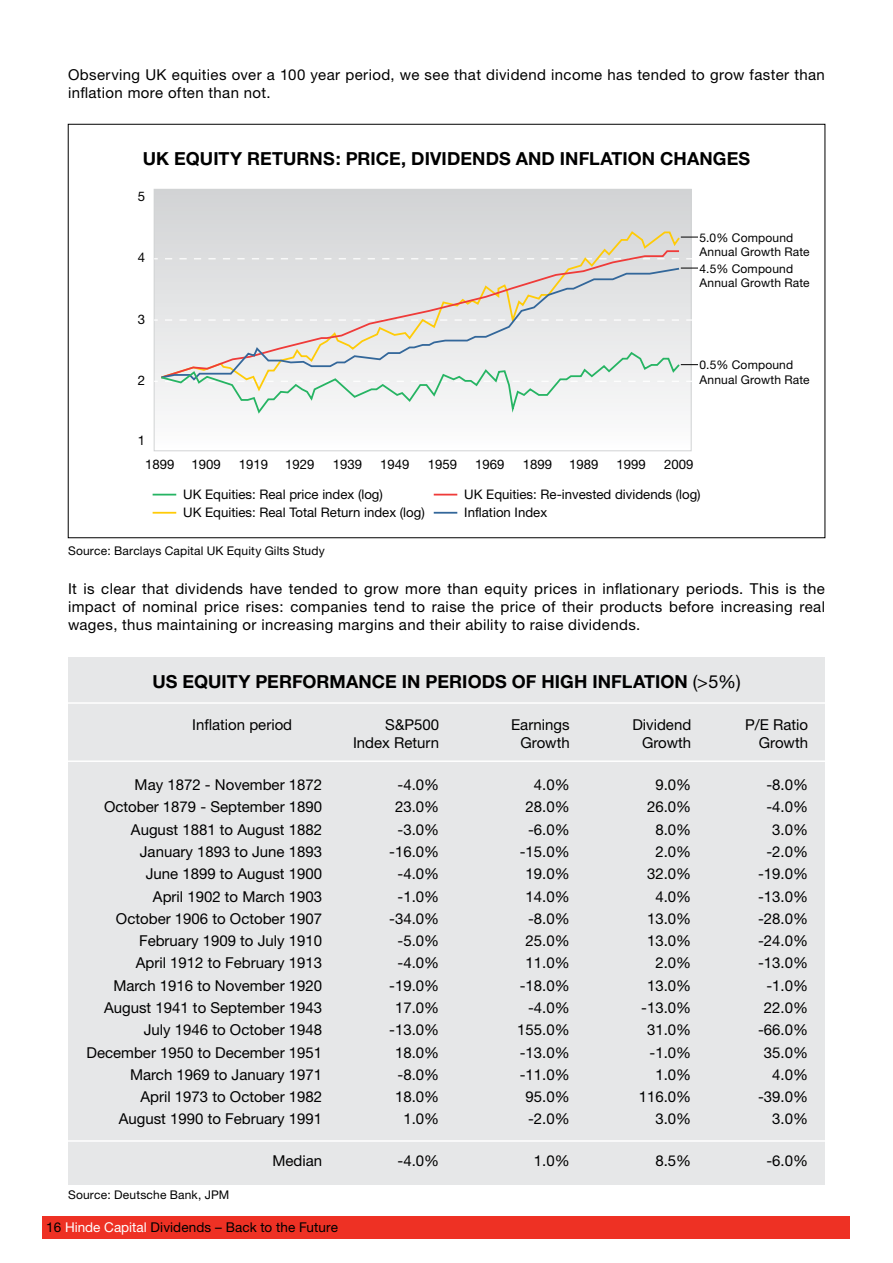
<style>
.page{position:relative;width:893px;height:1263px;background:#fff}
.page>*{position:absolute;margin:0;border:0;box-sizing:border-box;transform-origin:0 0}
.t1{font:700 18px "Helvetica Neue";letter-spacing:.005em;color:#000}
.t2{font:15px/18px "Helvetica Neue";color:#000;text-align:justify}
.t3{font:15px/18px "Helvetica Neue";letter-spacing:.025em;color:#000}
.t4{font:13.5px "Helvetica Neue";letter-spacing:.005em;color:#000}
.t5{font:13.2px/18.1px "Helvetica Neue";color:#000}
.t6{font:12px/14.4px "Helvetica Neue";letter-spacing:.015em;color:#000}
.s1{font-weight:400}
.s2{color:#fff}
</style>
<div class="page">
<div style="left:68px;top:657px;width:757px;height:527px;background:#e6e7e8"></div>
<div style="left:156px;top:191px;width:533px;height:160px;background:#d5d7d8"></div>
<div style="left:154px;top:189px;width:537px;height:262px;border:1px solid #d1d3d4"></div>
<svg style="left:153px;top:494px;width:23px;height:1px"></svg>
<hr style="left:153px;top:512px;width:23px;height:2px;background:#ffcb07">
<svg style="left:434px;top:494px;width:23px;height:1px"></svg>
<hr style="left:434px;top:512px;width:23px;height:2px;background:#33679a">
<svg style="left:681px;top:319px;width:11px;height:2px"></svg>
<div style="left:159px;top:230px;width:522px;height:19px;background:#d9dadc"></div>
<svg style="left:159px;top:249px;width:522px;height:18px;background:#dedbda"></svg>
<svg style="left:159px;top:267px;width:522px;height:84px;background:#e3e1df"></svg>
<hr style="left:49px;top:702px;width:795px;height:2px;background:#fff">
<hr style="left:49px;top:760px;width:795px;height:2px;background:#fff">
<hr style="left:49px;top:1140px;width:795px;height:2px;background:#fff">
<div style="left:43px;top:1216px;width:807px;height:22px;background:#ee3124"></div>
<svg style="left:681px;top:237px;width:17px;height:1px"></svg>
<svg style="left:681px;top:268px;width:17px;height:1px"></svg>
<svg style="left:154px;top:351px;width:544px;height:66px"></svg>
<p class="t3" style="left:68px;top:65px;width:758px">Observing UK equities over a 100 year period, we see that dividend income has tended to grow faster than inflation more often than not.</p>
<p class="t1" style="left:143px;top:147px;width:609px">UK EQUITY RETURNS: PRICE, DIVIDENDS AND INFLATION CHANGES</p>
<p class="t5" style="left:138px;top:187px;width:9px">5</p>
<p class="t5" style="left:138px;top:248px;width:9px">4</p>
<p class="t5" style="left:138px;top:310px;width:9px">3</p>
<p class="t5" style="left:138px;top:371px;width:9px">2</p>
<p class="t5" style="left:138px;top:431px;width:9px">1</p>
<p class="t6" style="left:699px;top:230px;width:112px">5.0% Compound<br>Annual Growth Rate</p>
<p class="t6" style="left:699px;top:261px;width:112px">4.5% Compound<br>Annual Growth Rate</p>
<p class="t6" style="left:699px;top:357px;width:112px">0.5% Compound<br>Annual Growth Rate</p>
<p class="t5" style="left:145px;top:455px;width:31px">1899</p>
<p class="t5" style="left:191px;top:455px;width:31px">1909</p>
<p class="t5" style="left:239px;top:455px;width:31px">1919</p>
<p class="t5" style="left:285px;top:455px;width:31px">1929</p>
<p class="t5" style="left:333px;top:455px;width:31px">1939</p>
<p class="t5" style="left:380px;top:455px;width:31px">1949</p>
<p class="t5" style="left:428px;top:455px;width:31px">1959</p>
<p class="t5" style="left:475px;top:455px;width:31px">1969</p>
<p class="t5" style="left:523px;top:455px;width:31px">1899</p>
<p class="t5" style="left:569px;top:455px;width:31px">1989</p>
<p class="t5" style="left:616px;top:455px;width:31px">1999</p>
<p class="t5" style="left:664px;top:455px;width:31px">2009</p>
<p class="t5" style="left:183px;top:485px;width:243px">UK Equities: Real price index (log)<br>UK Equities: Real Total Return index (log)</p>
<p class="t5" style="left:464px;top:485px;width:238px">UK Equities: Re-invested dividends (log)<br>Inflation Index</p>
<p class="t6" style="left:68px;top:543px;width:258px">Source: Barclays Capital UK Equity Gilts Study</p>
<p class="t2" style="left:68px;top:580px;width:758px">It is clear that dividends have tended to grow more than equity prices in inflationary periods. This is the impact of nominal price rises: companies tend to raise the price of their products before increasing real wages, thus maintaining or increasing margins and their ability to raise dividends.</p>
<p class="t1" style="left:152px;top:671px;width:590px">US EQUITY PERFORMANCE IN PERIODS OF HIGH INFLATION <span class="s1">(&gt;5%)</span></p>
<p class="t2" style="left:192px;top:716px;width:102px">Inflation period</p>
<p class="t2" style="left:385px;top:716px;width:55px">S&amp;P500</p>
<p class="t2" style="left:511px;top:716px;width:60px">Earnings</p>
<p class="t2" style="left:632px;top:716px;width:60px">Dividend</p>
<p class="t2" style="left:745px;top:716px;width:65px">P/E Ratio</p>
<p class="t2" style="left:353px;top:734px;width:88px">Index Return</p>
<p class="t2" style="left:521px;top:734px;width:51px">Growth</p>
<p class="t2" style="left:642px;top:734px;width:51px">Growth</p>
<p class="t2" style="left:759px;top:734px;width:51px">Growth</p>
<p class="t2" style="left:135px;top:776px;width:189px">May 1872 - November 1872</p>
<p class="t2" style="left:397px;top:776px;width:43px">-4.0%</p>
<p class="t2" style="left:534px;top:776px;width:37px">4.0%</p>
<p class="t2" style="left:655px;top:776px;width:37px">9.0%</p>
<p class="t2" style="left:766px;top:776px;width:43px">-8.0%</p>
<p class="t2" style="left:104px;top:798px;width:220px">October 1879 - September 1890</p>
<p class="t2" style="left:395px;top:798px;width:46px">23.0%</p>
<p class="t2" style="left:525px;top:798px;width:46px">28.0%</p>
<p class="t2" style="left:647px;top:798px;width:46px">26.0%</p>
<p class="t2" style="left:766px;top:798px;width:43px">-4.0%</p>
<p class="t2" style="left:131px;top:820px;width:193px">August 1881 to August 1882</p>
<p class="t2" style="left:397px;top:820px;width:43px">-3.0%</p>
<p class="t2" style="left:528px;top:820px;width:43px">-6.0%</p>
<p class="t2" style="left:655px;top:820px;width:37px">8.0%</p>
<p class="t2" style="left:772px;top:820px;width:37px">3.0%</p>
<p class="t2" style="left:140px;top:842px;width:184px">January 1893 to June 1893</p>
<p class="t2" style="left:389px;top:842px;width:52px">-16.0%</p>
<p class="t2" style="left:520px;top:842px;width:52px">-15.0%</p>
<p class="t2" style="left:655px;top:842px;width:37px">2.0%</p>
<p class="t2" style="left:766px;top:842px;width:43px">-2.0%</p>
<p class="t2" style="left:146px;top:865px;width:178px">June 1899 to August 1900</p>
<p class="t2" style="left:397px;top:865px;width:43px">-4.0%</p>
<p class="t2" style="left:525px;top:865px;width:46px">19.0%</p>
<p class="t2" style="left:647px;top:865px;width:46px">32.0%</p>
<p class="t2" style="left:758px;top:865px;width:52px">-19.0%</p>
<p class="t2" style="left:153px;top:887px;width:171px">April 1902 to March 1903</p>
<p class="t2" style="left:397px;top:887px;width:43px">-1.0%</p>
<p class="t2" style="left:525px;top:887px;width:46px">14.0%</p>
<p class="t2" style="left:655px;top:887px;width:37px">4.0%</p>
<p class="t2" style="left:758px;top:887px;width:52px">-13.0%</p>
<p class="t2" style="left:116px;top:909px;width:208px">October 1906 to October 1907</p>
<p class="t2" style="left:389px;top:909px;width:52px">-34.0%</p>
<p class="t2" style="left:528px;top:909px;width:43px">-8.0%</p>
<p class="t2" style="left:647px;top:909px;width:46px">13.0%</p>
<p class="t2" style="left:758px;top:909px;width:52px">-28.0%</p>
<p class="t2" style="left:139px;top:931px;width:185px">February 1909 to July 1910</p>
<p class="t2" style="left:397px;top:931px;width:43px">-5.0%</p>
<p class="t2" style="left:525px;top:931px;width:46px">25.0%</p>
<p class="t2" style="left:647px;top:931px;width:46px">13.0%</p>
<p class="t2" style="left:758px;top:931px;width:52px">-24.0%</p>
<p class="t2" style="left:136px;top:954px;width:188px">April 1912 to February 1913</p>
<p class="t2" style="left:397px;top:954px;width:43px">-4.0%</p>
<p class="t2" style="left:525px;top:954px;width:46px">11.0%</p>
<p class="t2" style="left:655px;top:954px;width:37px">2.0%</p>
<p class="t2" style="left:758px;top:954px;width:52px">-13.0%</p>
<p class="t2" style="left:113px;top:976px;width:210px">March 1916 to November 1920</p>
<p class="t2" style="left:389px;top:976px;width:52px">-19.0%</p>
<p class="t2" style="left:520px;top:976px;width:52px">-18.0%</p>
<p class="t2" style="left:647px;top:976px;width:46px">13.0%</p>
<p class="t2" style="left:766px;top:976px;width:43px">-1.0%</p>
<p class="t2" style="left:104px;top:998px;width:220px">August 1941 to September 1943</p>
<p class="t2" style="left:395px;top:998px;width:46px">17.0%</p>
<p class="t2" style="left:528px;top:998px;width:43px">-4.0%</p>
<p class="t2" style="left:641px;top:998px;width:52px">-13.0%</p>
<p class="t2" style="left:764px;top:998px;width:46px">22.0%</p>
<p class="t2" style="left:144px;top:1021px;width:180px">July 1946 to October 1948</p>
<p class="t2" style="left:389px;top:1021px;width:52px">-13.0%</p>
<p class="t2" style="left:517px;top:1021px;width:54px">155.0%</p>
<p class="t2" style="left:647px;top:1021px;width:46px">31.0%</p>
<p class="t2" style="left:758px;top:1021px;width:52px">-66.0%</p>
<p class="t2" style="left:87px;top:1043px;width:237px">December 1950 to December 1951</p>
<p class="t2" style="left:395px;top:1043px;width:46px">18.0%</p>
<p class="t2" style="left:520px;top:1043px;width:52px">-13.0%</p>
<p class="t2" style="left:649px;top:1043px;width:43px">-1.0%</p>
<p class="t2" style="left:764px;top:1043px;width:46px">35.0%</p>
<p class="t2" style="left:130px;top:1065px;width:194px">March 1969 to January 1971</p>
<p class="t2" style="left:397px;top:1065px;width:43px">-8.0%</p>
<p class="t2" style="left:520px;top:1065px;width:52px">-11.0%</p>
<p class="t2" style="left:655px;top:1065px;width:37px">1.0%</p>
<p class="t2" style="left:772px;top:1065px;width:37px">4.0%</p>
<p class="t2" style="left:140px;top:1087px;width:183px">April 1973 to October 1982</p>
<p class="t2" style="left:395px;top:1087px;width:46px">18.0%</p>
<p class="t2" style="left:525px;top:1087px;width:46px">95.0%</p>
<p class="t2" style="left:639px;top:1087px;width:54px">116.0%</p>
<p class="t2" style="left:758px;top:1087px;width:52px">-39.0%</p>
<p class="t2" style="left:119px;top:1110px;width:205px">August 1990 to February 1991</p>
<p class="t2" style="left:403px;top:1110px;width:37px">1.0%</p>
<p class="t2" style="left:528px;top:1110px;width:43px">-2.0%</p>
<p class="t2" style="left:655px;top:1110px;width:37px">3.0%</p>
<p class="t2" style="left:772px;top:1110px;width:37px">3.0%</p>
<p class="t2" style="left:272px;top:1152px;width:51px">Median</p>
<p class="t2" style="left:397px;top:1152px;width:43px">-4.0%</p>
<p class="t2" style="left:534px;top:1152px;width:37px">1.0%</p>
<p class="t2" style="left:655px;top:1152px;width:37px">8.5%</p>
<p class="t2" style="left:766px;top:1152px;width:43px">-6.0%</p>
<p class="t6" style="left:68px;top:1188px;width:163px">Source: Deutsche Bank, JPM</p>
<p class="t4" style="left:46px;top:1219px;width:293px">16 <span class="s2">Hinde Capital</span> Dividends – Back to the Future</p>
</div>
